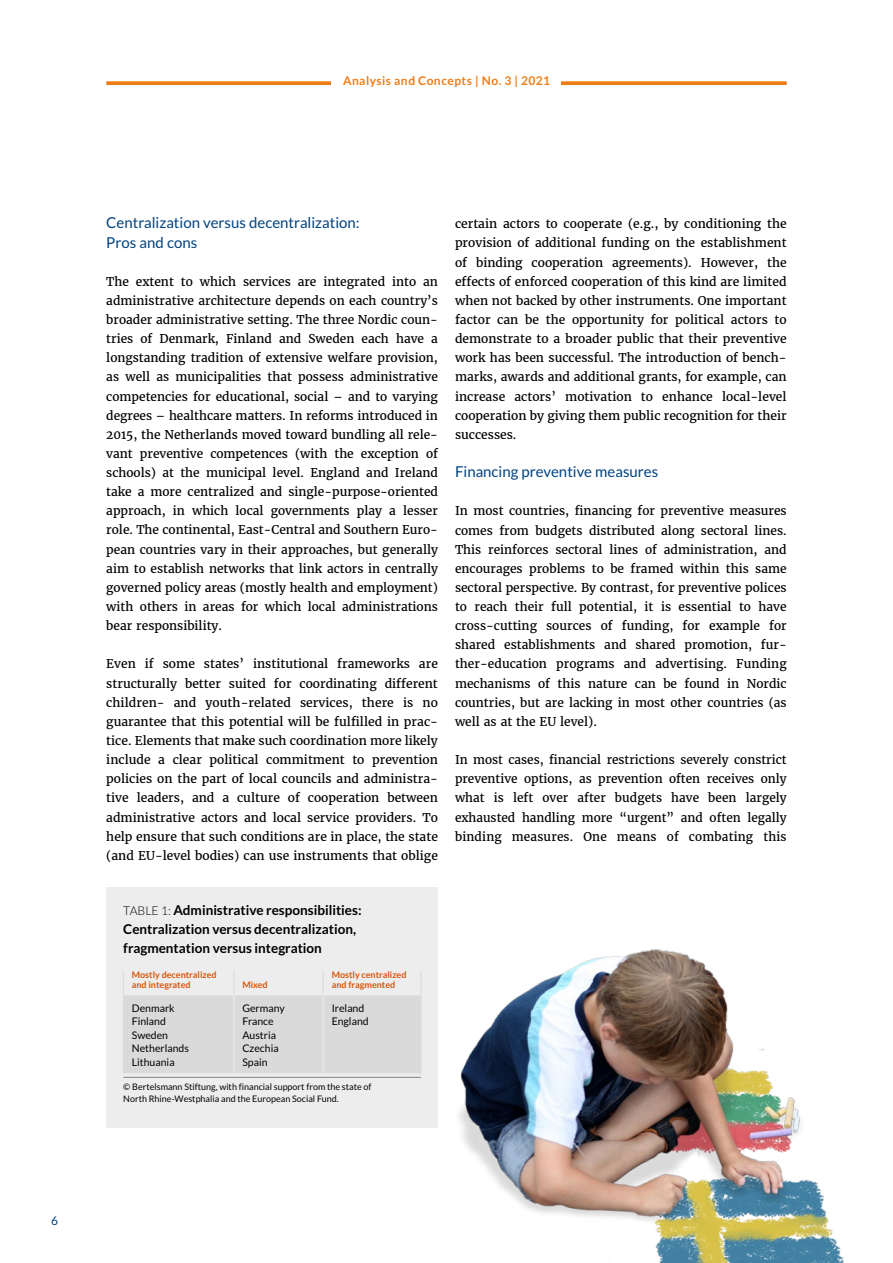
<style>
.page{position:relative;width:893px;height:1263px;background:#fff}
.page>*{position:absolute;margin:0;border:0;box-sizing:border-box;transform-origin:0 0}
.t1{font:15px/19.2px "Lato";color:#004380}
.t2{font:700 13.5px/19.2px "Lato";color:#000}
.t3{font:12px/19.2px "Merriweather";color:#000;text-align:justify}
.t4{font:700 12px "Lato";letter-spacing:.04em;color:#ef7d17}
.t5{font:12px "Lato";color:#004380}
.t6{font:10.5px/13.5px "Lato";color:#000}
.t7{font:9px/12px "Lato";color:#000}
.t8{font:700 9px/10.5px "Lato";color:#d85509}
.s1{font-weight:300;font-size:12.15px}
</style>
<div class="page">
<svg style="left:106px;top:81px;width:681px;height:4px;background:#f08628"></svg>
<div style="left:332px;top:67px;width:229px;height:21px;background:#fff"></div>
<img style="left:400px;top:949px;width:444px;height:314px">
<div style="left:106px;top:887px;width:332px;height:240px;background:#ededed"></div>
<svg style="left:123px;top:971px;width:298px;height:102px"></svg>
<hr style="left:123px;top:994px;width:1px;height:79px;background:#dadada">
<hr style="left:420px;top:994px;width:1px;height:79px;background:#dadada">
<hr style="left:123px;top:1077px;width:298px;height:1px;background:#878787">
<p class="t4" style="left:343px;top:74px;width:208px">Analysis and Concepts | No. 3 | 2021</p>
<p class="t5" style="left:51px;top:1214px;width:8px">6</p>
<p class="t1" style="left:106px;top:213px;width:255px">Centralization versus decentralization:<br>Pros and cons</p>
<p class="t3" style="left:106px;top:272px;width:333px">The extent to which services are integrated into an administrative architecture depends on each country’s broader administrative setting. The three Nordic coun&shy;tries of Denmark, Finland and Sweden each have a longstanding tradition of extensive welfare provision, as well as municipalities that possess administrative competencies for educational, social – and to varying degrees – healthcare matters. In reforms introduced in 2015, the Netherlands moved toward bundling all rele&shy;vant preventive competences (with the exception of schools) at the municipal level. England and Ireland take a more centralized and single-purpose-oriented approach, in which local governments play a lesser role. The continental, East-Central and Southern Euro&shy;pean countries vary in their approaches, but generally aim to establish networks that link actors in centrally governed policy areas (mostly health and employment) with others in areas for which local administrations bear responsibility.</p>
<p class="t3" style="left:106px;top:654px;width:333px">Even if some states’ institutional frameworks are structurally better suited for coordinating different children- and youth-related services, there is no guarantee that this potential will be fulfilled in prac&shy;tice. Elements that make such coordination more likely include a clear political commitment to prevention policies on the part of local councils and administra&shy;tive leaders, and a culture of cooperation between administrative actors and local service providers. To help ensure that such conditions are in place, the state (and EU-level bodies) can use instruments that oblige</p>
<p class="t3" style="left:455px;top:214px;width:333px">certain actors to cooperate (e.g., by conditioning the provision of additional funding on the establishment of binding cooperation agreements). However, the effects of enforced cooperation of this kind are limited when not backed by other instruments. One important factor can be the opportunity for political actors to demonstrate to a broader public that their preventive work has been successful. The introduction of bench&shy;marks, awards and additional grants, for example, can increase actors’ motivation to enhance local-level cooperation by giving them public recognition for their successes.</p>
<p class="t1" style="left:455px;top:462px;width:205px">Financing preventive measures</p>
<p class="t3" style="left:455px;top:501px;width:333px">In most countries, financing for preventive measures comes from budgets distributed along sectoral lines.<br>This reinforces sectoral lines of administration, and encourages problems to be framed within this same sectoral perspective. By contrast, for preventive polices to reach their full potential, it is essential to have cross-cutting sources of funding, for example for shared establishments and shared promotion, fur&shy;ther-education programs and advertising. Funding mechanisms of this nature can be found in Nordic countries, but are lacking in most other countries (as well as at the EU level).</p>
<p class="t3" style="left:455px;top:750px;width:333px">In most cases, financial restrictions severely constrict preventive options, as prevention often receives only what is left over after budgets have been largely exhausted handling more “urgent” and often legally binding measures. One means of combating this</p>
<p class="t2" style="left:123px;top:900px;width:240px"><span class="s1">TABLE 1:</span> Administrative responsibilities:<br>Centralization versus decentralization, fragmentation versus integration</p>
<p class="t8" style="left:132px;top:969px;width:86px">Mostly decentralized and integrated</p>
<p class="t8" style="left:242px;top:979px;width:27px">Mixed</p>
<p class="t8" style="left:332px;top:969px;width:76px">Mostly centralized and fragmented</p>
<p class="t6" style="left:132px;top:1001px;width:59px">Denmark<br>Finland<br>Sweden<br>Netherlands<br>Lithuania</p>
<p class="t6" style="left:242px;top:1001px;width:44px">Germany<br>France<br>Austria<br>Czechia<br>Spain</p>
<p class="t6" style="left:332px;top:1001px;width:39px">Ireland<br>England</p>
<p class="t7" style="left:123px;top:1080px;width:250px">© Bertelsmann Stiftung, with financial support from the state of<br>North Rhine-Westphalia and the European Social Fund.</p>
</div>
